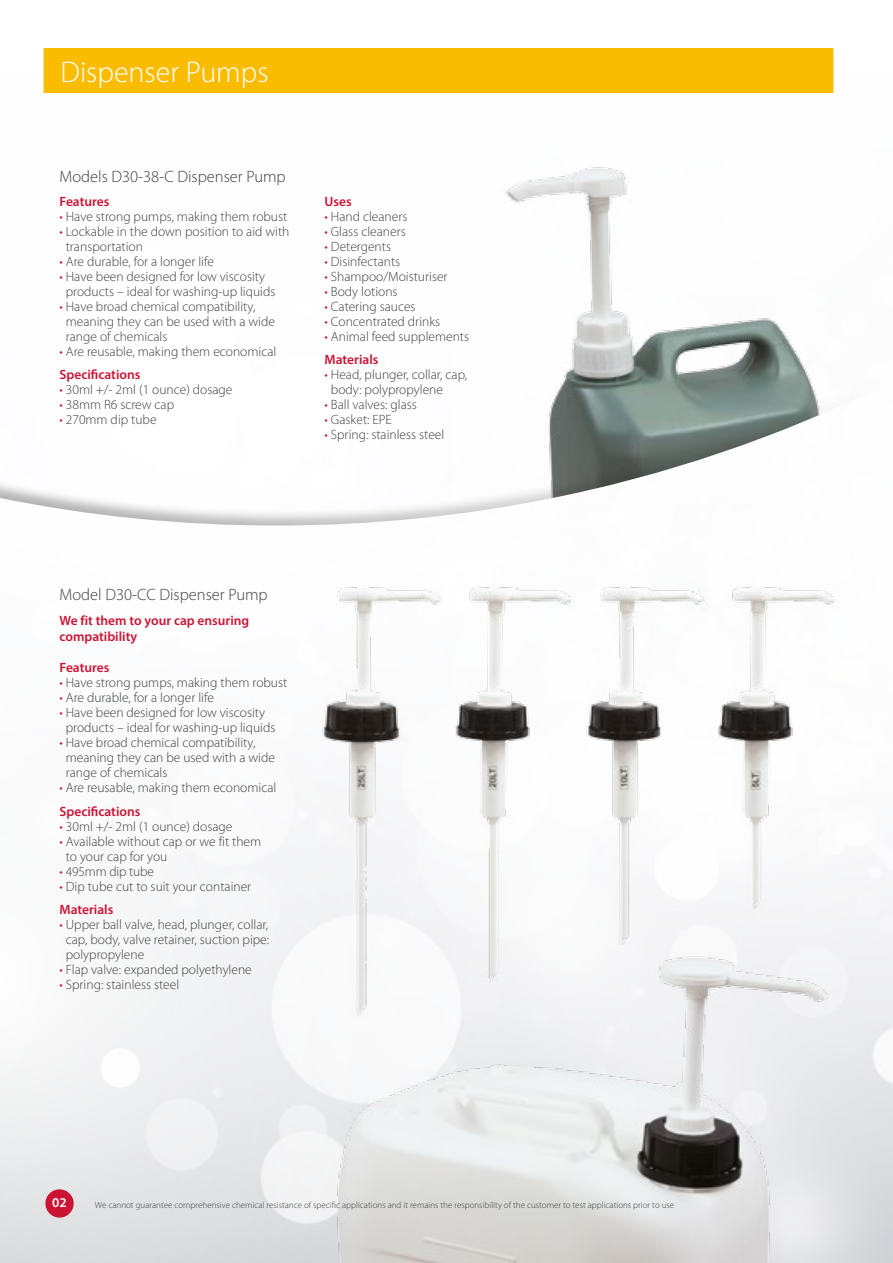
<style>
.page{position:relative;width:893px;height:1263px;background:#fff}
.page>*{position:absolute;margin:0;border:0;box-sizing:border-box;transform-origin:0 0}
.t1{font:300 30px "Myriad Pro";color:#fff}
.t2{font:300 16.5px "Myriad Pro";color:#3f3f40}
.t3{font:300 13.5px/15px "Myriad Pro";color:#3f3f40}
.t4{font:600 13.5px/16.2px "Myriad Pro";color:#cb1434}
.t5{font:600 13.5px "Myriad Pro";color:#fff}
.t6{font:300 9px "Myriad Pro";color:#3f3f40}
.s1{color:#cb1434}
.s2{font-weight:600;color:#cb1434}
</style>
<div class="page">
<svg style="left:0;top:625px;width:314px;height:638px"></svg>
<img style="left:501px;top:167px;width:344px;height:186px">
<img style="left:314px;top:574px;width:532px;height:446px">
<img style="left:312px;top:940px;width:527px;height:323px">
<div style="left:0;top:353px;width:882px;height:173px;background:#000;opacity:.3"></div>
<div style="left:44px;top:48px;width:789px;height:45px;background:#fabc00"></div>
<div style="left:45px;top:1189px;width:29px;height:28px;background:#cb1434;border-radius:50%"></div>
<h1 class="t1" style="left:61px;top:56px;width:209px">Dispenser Pumps</h1>
<p class="t2" style="left:60px;top:168px;width:228px">Models D30-38-C Dispenser Pump</p>
<p class="t4" style="left:60px;top:193px;width:51px">Features</p>
<p class="t3" style="left:60px;top:209px;width:229px"><span class="s1">•</span> Have strong pumps, making them robust</p>
<p class="t3" style="left:66px;top:224px;width:225px;text-indent:-6px"><span class="s1">•</span> Lockable in the down position to aid with transportation</p>
<p class="t3" style="left:60px;top:254px;width:156px"><span class="s1">•</span> Are durable, for a longer life</p>
<p class="t3" style="left:66px;top:269px;width:211px;text-indent:-6px"><span class="s1">•</span> Have been designed for low viscosity products – ideal for washing-up liquids</p>
<p class="t3" style="left:66px;top:299px;width:211px;text-indent:-6px"><span class="s1">•</span> Have broad chemical compatibility, meaning they can be used with a wide range of chemicals</p>
<p class="t3" style="left:60px;top:340px;width:218px;line-height:23.5px"><span class="s1">•</span> Are reusable, making them economical<br><span class="s2">Specifications</span></p>
<p class="t3" style="left:60px;top:383px;width:174px"><span class="s1">•</span> 30ml +/- 2ml (1 ounce) dosage</p>
<p class="t3" style="left:60px;top:398px;width:116px"><span class="s1">•</span> 38mm R6 screw cap</p>
<p class="t3" style="left:60px;top:413px;width:99px"><span class="s1">•</span> 270mm dip tube</p>
<p class="t4" style="left:325px;top:193px;width:29px">Uses</p>
<p class="t3" style="left:325px;top:209px;width:84px"><span class="s1">•</span> Hand cleaners</p>
<p class="t3" style="left:325px;top:224px;width:83px"><span class="s1">•</span> Glass cleaners</p>
<p class="t3" style="left:325px;top:239px;width:68px"><span class="s1">•</span> Detergents</p>
<p class="t3" style="left:325px;top:254px;width:77px"><span class="s1">•</span> Disinfectants</p>
<p class="t3" style="left:325px;top:269px;width:124px"><span class="s1">•</span> Shampoo/Moisturiser</p>
<p class="t3" style="left:325px;top:284px;width:75px"><span class="s1">•</span> Body lotions</p>
<p class="t3" style="left:325px;top:299px;width:93px"><span class="s1">•</span> Catering sauces</p>
<p class="t3" style="left:325px;top:314px;width:117px"><span class="s1">•</span> Concentrated drinks</p>
<p class="t3" style="left:325px;top:325px;width:146px;line-height:23.5px"><span class="s1">•</span> Animal feed supplements<br><span class="s2">Materials</span></p>
<p class="t3" style="left:331px;top:368px;width:138px;text-indent:-6px"><span class="s1">•</span> Head, plunger, collar, cap, body: polypropylene</p>
<p class="t3" style="left:325px;top:398px;width:94px"><span class="s1">•</span> Ball valves: glass</p>
<p class="t3" style="left:325px;top:413px;width:69px"><span class="s1">•</span> Gasket: EPE</p>
<p class="t3" style="left:325px;top:428px;width:121px"><span class="s1">•</span> Spring: stainless steel</p>
<p class="t2" style="left:60px;top:585px;width:210px">Model D30-CC Dispenser Pump</p>
<p class="t4" style="left:60px;top:612px;width:191px">We fit them to your cap ensuring compatibility</p>
<p class="t4" style="left:60px;top:659px;width:51px">Features</p>
<p class="t3" style="left:60px;top:675px;width:229px"><span class="s1">•</span> Have strong pumps, making them robust</p>
<p class="t3" style="left:60px;top:690px;width:156px"><span class="s1">•</span> Are durable, for a longer life</p>
<p class="t3" style="left:66px;top:705px;width:211px;text-indent:-6px"><span class="s1">•</span> Have been designed for low viscosity products – ideal for washing-up liquids</p>
<p class="t3" style="left:66px;top:735px;width:211px;text-indent:-6px"><span class="s1">•</span> Have broad chemical compatibility, meaning they can be used with a wide range of chemicals</p>
<p class="t3" style="left:60px;top:776px;width:218px;line-height:23.5px"><span class="s1">•</span> Are reusable, making them economical<br><span class="s2">Specifications</span></p>
<p class="t3" style="left:60px;top:819px;width:174px"><span class="s1">•</span> 30ml +/- 2ml (1 ounce) dosage</p>
<p class="t3" style="left:66px;top:834px;width:197px;text-indent:-6px"><span class="s1">•</span> Available without cap or we fit them to your cap for you</p>
<p class="t3" style="left:60px;top:864px;width:96px"><span class="s1">•</span> 495mm dip tube</p>
<p class="t3" style="left:60px;top:874px;width:193px;line-height:23.5px"><span class="s1">•</span> Dip tube cut to suit your container<br><span class="s2">Materials</span></p>
<p class="t3" style="left:66px;top:917px;width:205px;text-align:justify;text-indent:-6px"><span class="s1">•</span> Upper ball valve, head, plunger, collar, cap, body, valve retainer, suction pipe: polypropylene</p>
<p class="t3" style="left:60px;top:962px;width:194px"><span class="s1">•</span> Flap valve: expanded polyethylene</p>
<p class="t3" style="left:60px;top:977px;width:121px"><span class="s1">•</span> Spring: stainless steel</p>
<p class="t5" style="left:52px;top:1194px;width:16px">02</p>
<p class="t6" style="left:95px;top:1199px;width:581px">We cannot guarantee comprehensive chemical resistance of specific applications and it remains the responsibility of the customer to test applications prior to use</p>
</div>
